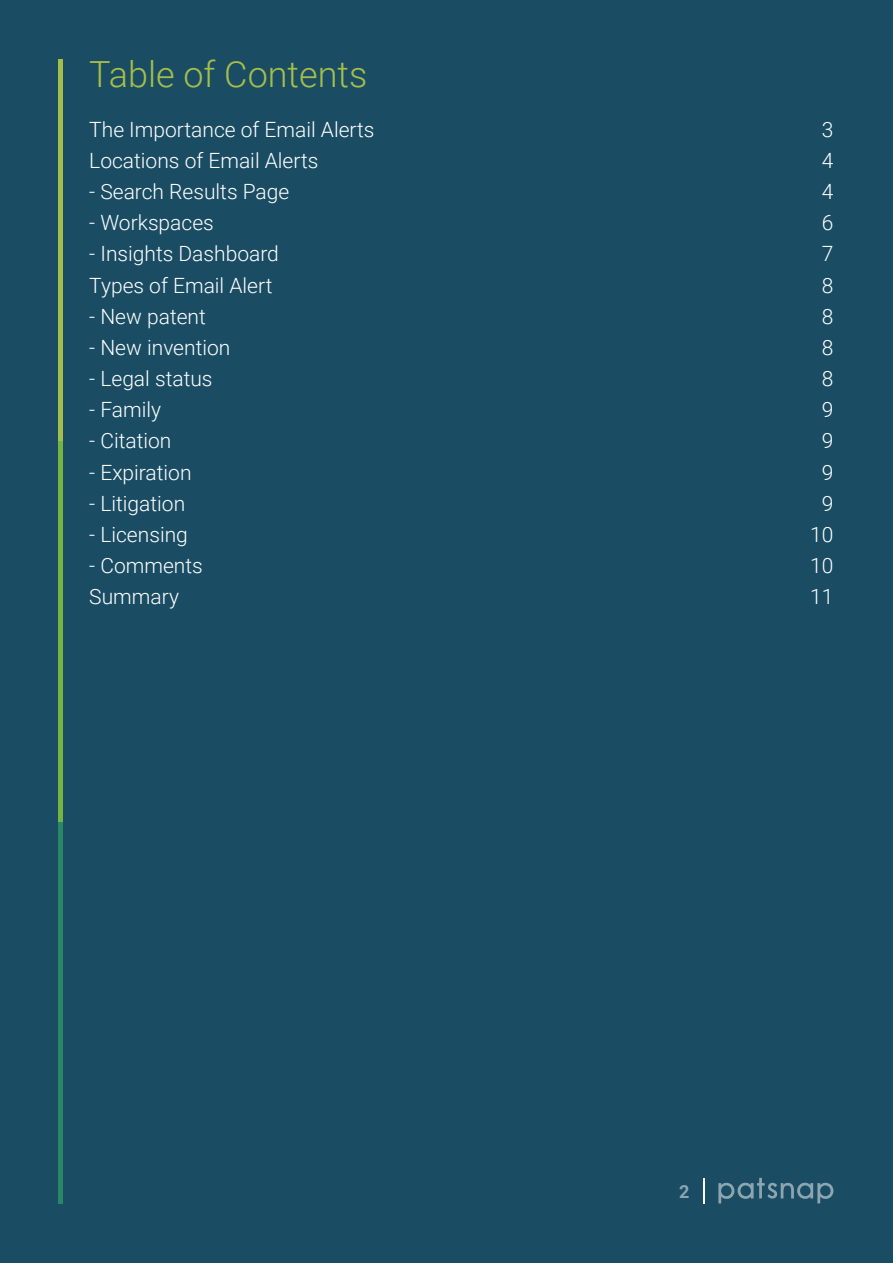
<style>
.page{position:relative;width:893px;height:1263px;background:#1a4d63}
.page>*{position:absolute;margin:0;border:0;box-sizing:border-box;transform-origin:0 0}
.t1{font:300 36px "Roboto";color:#a5be4a}
.t2{font:300 21px "Roboto";color:#fff}
.t3{font:700 18px "Roboto";color:#fff}
</style>
<div class="page">
<hr style="left:58px;top:60px;width:4px;height:381px;background:#a5be4a">
<hr style="left:58px;top:441px;width:4px;height:381px;background:#74b443">
<hr style="left:58px;top:822px;width:4px;height:381px;background:#298766">
<hr style="left:703px;top:1178px;width:2px;height:25px;background:#fff">
<svg style="left:718px;top:1178px;width:115px;height:25px"></svg>
<p class="t1" style="left:89px;top:49px;width:279px">Table of Contents</p>
<p class="t2" style="left:89px;top:115px;width:287px">The Importance of Email Alerts</p>
<p class="t2" style="left:822px;top:115px;width:13px">3</p>
<p class="t2" style="left:89px;top:146px;width:231px">Locations of Email Alerts</p>
<p class="t2" style="left:822px;top:146px;width:13px">4</p>
<p class="t2" style="left:89px;top:177px;width:202px">- Search Results Page</p>
<p class="t2" style="left:822px;top:177px;width:13px">4</p>
<p class="t2" style="left:89px;top:208px;width:126px">- Workspaces</p>
<p class="t2" style="left:822px;top:208px;width:13px">6</p>
<p class="t2" style="left:89px;top:239px;width:191px">- Insights Dashboard</p>
<p class="t2" style="left:822px;top:239px;width:13px">7</p>
<p class="t2" style="left:89px;top:270px;width:185px">Types of Email Alert</p>
<p class="t2" style="left:822px;top:270px;width:13px">8</p>
<p class="t2" style="left:89px;top:302px;width:118px">- New patent</p>
<p class="t2" style="left:822px;top:302px;width:13px">8</p>
<p class="t2" style="left:89px;top:333px;width:143px">- New invention</p>
<p class="t2" style="left:822px;top:333px;width:13px">8</p>
<p class="t2" style="left:89px;top:364px;width:125px">- Legal status</p>
<p class="t2" style="left:822px;top:364px;width:13px">8</p>
<p class="t2" style="left:89px;top:395px;width:73px">- Family</p>
<p class="t2" style="left:822px;top:395px;width:13px">9</p>
<p class="t2" style="left:89px;top:426px;width:84px">- Citation</p>
<p class="t2" style="left:822px;top:426px;width:13px">9</p>
<p class="t2" style="left:89px;top:457px;width:104px">- Expiration</p>
<p class="t2" style="left:822px;top:457px;width:13px">9</p>
<p class="t2" style="left:89px;top:488px;width:97px">- Litigation</p>
<p class="t2" style="left:822px;top:488px;width:13px">9</p>
<p class="t2" style="left:89px;top:520px;width:100px">- Licensing</p>
<p class="t2" style="left:810px;top:520px;width:25px">10</p>
<p class="t2" style="left:89px;top:551px;width:115px">- Comments</p>
<p class="t2" style="left:810px;top:551px;width:25px">10</p>
<p class="t2" style="left:89px;top:582px;width:91px">Summary</p>
<p class="t2" style="left:810px;top:582px;width:25px">11</p>
<p class="t3" style="left:679px;top:1179px;width:12px">2</p>
</div>
